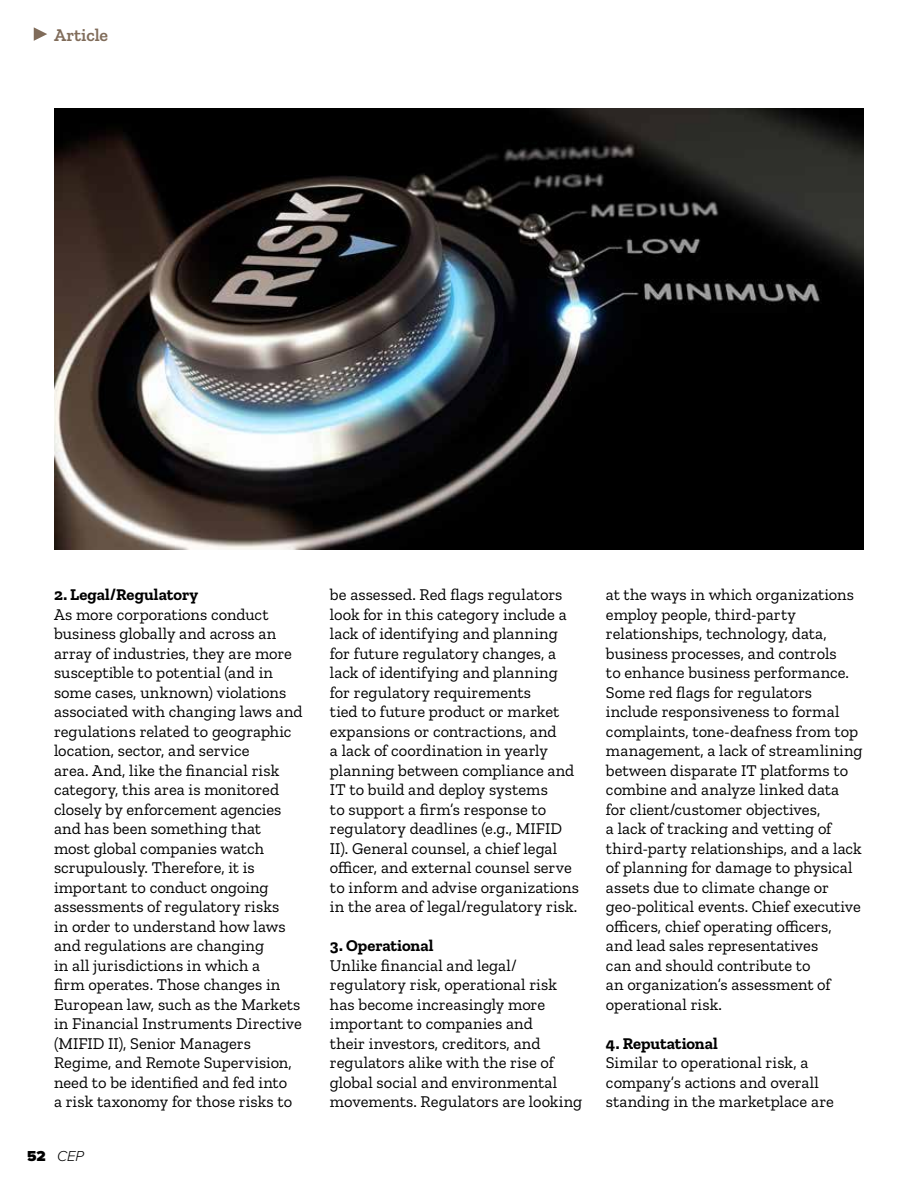
<style>
.page{position:relative;width:918px;height:1188px;background:#fff}
.page>*{position:absolute;margin:0;border:0;box-sizing:border-box;transform-origin:0 0}
.t1{font:600 18px "Zilla Slab";color:#806c5a}
.t2{font:16.5px/19.5px "Zilla Slab";color:#000}
.t3{font:700 16.5px "Zilla Slab";letter-spacing:.005em;color:#000}
.t4{font:italic 300 15px "Proxima Nova";color:#000}
.s1{font-weight:900;font-style:normal}
</style>
<div class="page">
<img style="left:54px;top:108px;width:810px;height:441px">
<svg style="left:34px;top:27px;width:13px;height:14px"></svg>
<p class="t1" style="left:54px;top:25px;width:56px">Article</p>
<p class="t3" style="left:54px;top:585px;width:146px">2. Legal/Regulatory</p>
<p class="t2" style="left:54px;top:604px;width:250px">As more corporations conduct business globally and across an array of industries, they are more susceptible to potential (and in some cases, unknown) violations associated with changing laws and regulations related to geographic location, sector, and service<br>area. And, like the financial risk category, this area is monitored closely by enforcement agencies and has been something that<br>most global companies watch scrupulously. Therefore, it is important to conduct ongoing assessments of regulatory risks<br>in order to understand how laws and regulations are changing<br>in all jurisdictions in which a<br>firm operates. Those changes in<br>European law, such as the Markets in Financial Instruments Directive (MIFID II), Senior Managers<br>Regime, and Remote Supervision, need to be identified and fed into<br>a risk taxonomy for those risks to</p>
<p class="t4" style="left:27px;top:1145px;width:59px"><span class="s1">52</span> CEP</p>
<p class="t2" style="left:330px;top:585px;width:251px">be assessed. Red flags regulators look for in this category include a lack of identifying and planning for future regulatory changes, a lack of identifying and planning for regulatory requirements<br>tied to future product or market expansions or contractions, and<br>a lack of coordination in yearly planning between compliance and IT to build and deploy systems<br>to support a firm’s response to regulatory deadlines (e.g., MIFID II). General counsel, a chief legal officer, and external counsel serve to inform and advise organizations in the area of legal/regulatory risk.</p>
<p class="t3" style="left:330px;top:936px;width:105px">3. Operational</p>
<p class="t2" style="left:330px;top:956px;width:254px">Unlike financial and legal/ regulatory risk, operational risk has become increasingly more important to companies and<br>their investors, creditors, and regulators alike with the rise of global social and environmental movements. Regulators are looking</p>
<p class="t2" style="left:606px;top:585px;width:258px">at the ways in which organizations employ people, third-party relationships, technology, data, business processes, and controls<br>to enhance business performance.<br>Some red flags for regulators include responsiveness to formal complaints, tone-deafness from top management, a lack of streamlining between disparate IT platforms to combine and analyze linked data for client/customer objectives,<br>a lack of tracking and vetting of third-party relationships, and a lack of planning for damage to physical assets due to climate change or geo-political events. Chief executive officers, chief operating officers, and lead sales representatives<br>can and should contribute to<br>an organization’s assessment of operational risk.</p>
<p class="t3" style="left:606px;top:1034px;width:114px">4. Reputational</p>
<p class="t2" style="left:606px;top:1053px;width:229px">Similar to operational risk, a company’s actions and overall standing in the marketplace are</p>
</div>
